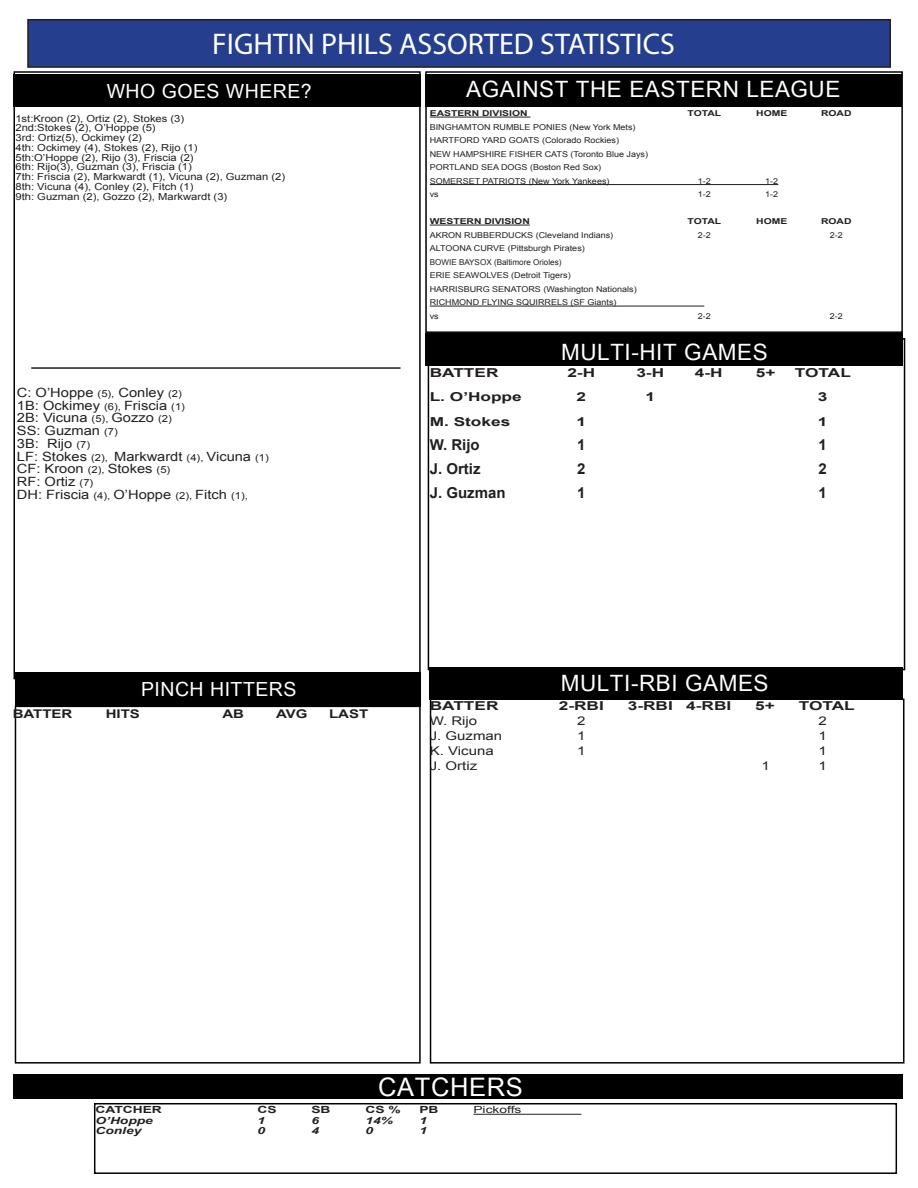
<style>
.page{position:relative;width:918px;height:1188px;background:#fff}
.page>*{position:absolute;margin:0;border:0;box-sizing:border-box;transform-origin:0 0}
.t1{font:30px "Myriad Pro";color:#fff}
.t2{font:25.5px "Arial Unicode MS";letter-spacing:.025em;color:#fff}
.t3{font:22.5px "Arial Unicode MS";letter-spacing:.025em;color:#fff}
.t4{font:19.5px "Arial Unicode MS";letter-spacing:.025em;color:#fff}
.t5{font:700 15px "Arial";color:#231f20}
.t6{font:12.75px "Arial";color:#231f20;scale:1.15 1}
.t7{font:700 12.3px "Arial";color:#231f20;scale:1.4 1}
.t8{font:12px "Arial";color:#231f20;scale:1.25 1}
.t9{font:700 12px "Arial";color:#231f20;scale:1.25 1}
.t10{font:italic 700 9.9px "Arial";color:#231f20;scale:1.4 1}
.t11{font:700 9.9px "Arial";color:#231f20;scale:1.4 1}
.t12{font:9.9px "Arial";color:#231f20;scale:1.4 1}
.t13{font:9.75px "Arial";color:#231f20;scale:1.15 1}
.t14{font:8.1px "Arial";color:#231f20;scale:1.11 1}
.t15{font:700 8.1px "Arial";color:#231f20;scale:1.28 1}
.t16{font:8.1px "Arial";color:#231f20}
.s1{font-size:9.75px}
</style>
<div class="page">
<div style="left:14px;top:74px;width:407px;height:33px;background:#000"></div>
<div style="left:425px;top:71px;width:478px;height:262px;border:2px solid #000"></div>
<div style="left:425px;top:74px;width:476px;height:33px;background:#000"></div>
<div style="left:425px;top:333px;width:478px;height:32px;background:#000"></div>
<div style="left:430px;top:698px;width:474px;height:366px;border:2px solid #000"></div>
<div style="left:429px;top:667px;width:474px;height:32px;background:#000"></div>
<hr style="left:430px;top:117px;width:100px;height:1px;background:#231f20">
<hr style="left:430px;top:184px;width:348px;height:1px;background:#231f20">
<hr style="left:430px;top:225px;width:100px;height:1px;background:#231f20">
<hr style="left:430px;top:306px;width:274px;height:1px;background:#231f20">
<div style="left:28px;top:20px;width:862px;height:47px;background:#253f8e"></div>
<div style="left:27px;top:19px;width:864px;height:49px;border:2px solid #231f20"></div>
<div style="left:15px;top:706px;width:406px;height:358px;border:2px solid #000"></div>
<div style="left:15px;top:672px;width:406px;height:35px;background:#000"></div>
<div style="left:14px;top:1074px;width:889px;height:25px;background:#000"></div>
<hr style="left:473px;top:1114px;width:108px;height:1px;background:#231f20">
<div style="left:94px;top:1103px;width:803px;height:71px;border:2px solid #000"></div>
<hr style="left:31px;top:367px;width:370px;height:2px;background:#231f20">
<p class="t1" style="left:212px;top:26px;width:464px">FIGHTIN PHILS ASSORTED STATISTICS</p>
<p class="t4" style="left:107px;top:77px;width:207px">WHO GOES WHERE?</p>
<p class="t13" style="left:16px;top:112px;width:148px">1st:Kroon (2), Ortiz (2), Stokes (3)</p>
<p class="t13" style="left:16px;top:122px;width:123px">2nd:Stokes (2), O’Hoppe (5)</p>
<p class="t13" style="left:16px;top:131px;width:111px">3rd: Ortiz(5), Ockimey (2)</p>
<p class="t13" style="left:16px;top:141px;width:160px">4th: Ockimey (4), Stokes (2), Rijo (1)</p>
<p class="t13" style="left:16px;top:151px;width:156px">5th:O’Hoppe (2), Rijo (3), Friscia (2)</p>
<p class="t13" style="left:16px;top:161px;width:155px">6th: Rijo(3), Guzman (3), Friscia (1)</p>
<p class="t13" style="left:16px;top:170px;width:236px">7th: Friscia (2), Markwardt (1), Vicuna (2), Guzman (2)</p>
<p class="t13" style="left:16px;top:180px;width:156px">8th: Vicuna (4), Conley (2), Fitch (1)</p>
<p class="t13" style="left:16px;top:190px;width:186px">9th: Guzman (2), Gozzo (2), Markwardt (3)</p>
<p class="t6" style="left:17px;top:384px;width:145px">C: O’Hoppe <span class="s1">(5),</span> Conley <span class="s1">(2)</span></p>
<p class="t6" style="left:17px;top:397px;width:148px">1B: Ockimey <span class="s1">(6),</span> Friscia <span class="s1">(1)</span></p>
<p class="t6" style="left:17px;top:409px;width:136px">2B: Vicuna <span class="s1">(5),</span> Gozzo <span class="s1">(2)</span></p>
<p class="t6" style="left:17px;top:422px;width:89px">SS: Guzman <span class="s1">(7)</span></p>
<p class="t6" style="left:17px;top:435px;width:65px">3B: Rijo <span class="s1">(7)</span></p>
<p class="t6" style="left:17px;top:448px;width:221px">LF: Stokes <span class="s1">(2),</span> Markwardt <span class="s1">(4),</span> Vicuna <span class="s1">(1)</span></p>
<p class="t6" style="left:17px;top:460px;width:135px">CF: Kroon <span class="s1">(2),</span> Stokes <span class="s1">(5)</span></p>
<p class="t6" style="left:17px;top:473px;width:68px">RF: Ortiz <span class="s1">(7)</span></p>
<p class="t6" style="left:17px;top:486px;width:202px">DH: Friscia <span class="s1">(4),</span> O’Hoppe <span class="s1">(2),</span> Fitch <span class="s1">(1),</span></p>
<p class="t3" style="left:466px;top:72px;width:376px">AGAINST THE EASTERN LEAGUE</p>
<p class="t15" style="left:430px;top:108px;width:78px">EASTERN DIVISION</p>
<p class="t15" style="left:688px;top:108px;width:28px">TOTAL</p>
<p class="t15" style="left:756px;top:108px;width:26px">HOME</p>
<p class="t15" style="left:821px;top:108px;width:25px">ROAD</p>
<p class="t14" style="left:430px;top:122px;width:187px">BINGHAMTON RUMBLE PONIES (New York Mets)</p>
<p class="t14" style="left:430px;top:135px;width:172px">HARTFORD YARD GOATS (Colorado Rockies)</p>
<p class="t14" style="left:430px;top:149px;width:198px">NEW HAMPSHIRE FISHER CATS (Toronto Blue Jays)</p>
<p class="t14" style="left:430px;top:162px;width:156px">PORTLAND SEA DOGS (Boston Red Sox)</p>
<p class="t14" style="left:430px;top:176px;width:163px">SOMERSET PATRIOTS (New York Yankees)</p>
<p class="t14" style="left:698px;top:176px;width:13px">1-2</p>
<p class="t14" style="left:765px;top:176px;width:13px">1-2</p>
<p class="t14" style="left:430px;top:189px;width:10px">vs</p>
<p class="t14" style="left:698px;top:189px;width:13px">1-2</p>
<p class="t14" style="left:765px;top:189px;width:13px">1-2</p>
<p class="t15" style="left:430px;top:216px;width:80px">WESTERN DIVISION</p>
<p class="t15" style="left:688px;top:216px;width:28px">TOTAL</p>
<p class="t15" style="left:756px;top:216px;width:26px">HOME</p>
<p class="t15" style="left:821px;top:216px;width:25px">ROAD</p>
<p class="t14" style="left:430px;top:230px;width:167px">AKRON RUBBERDUCKS (Cleveland Indians)</p>
<p class="t14" style="left:698px;top:230px;width:13px">2-2</p>
<p class="t14" style="left:830px;top:230px;width:13px">2-2</p>
<p class="t14" style="left:430px;top:243px;width:141px">ALTOONA CURVE (Pittsburgh Pirates)</p>
<p class="t16" style="left:430px;top:257px;width:133px">BOWIE BAYSOX (Baltimore Orioles)</p>
<p class="t14" style="left:430px;top:270px;width:129px">ERIE SEAWOLVES (Detroit Tigers)</p>
<p class="t14" style="left:430px;top:284px;width:188px">HARRISBURG SENATORS (Washington Nationals)</p>
<p class="t14" style="left:430px;top:297px;width:170px">RICHMOND FLYING SQUIRRELS (SF Giants)</p>
<p class="t14" style="left:430px;top:311px;width:10px">vs</p>
<p class="t14" style="left:698px;top:311px;width:13px">2-2</p>
<p class="t14" style="left:830px;top:311px;width:13px">2-2</p>
<p class="t3" style="left:561px;top:336px;width:208px">MULTI-HIT GAMES</p>
<p class="t7" style="left:430px;top:365px;width:51px">BATTER</p>
<p class="t7" style="left:567px;top:365px;width:21px">2-H</p>
<p class="t7" style="left:636px;top:365px;width:21px">3-H</p>
<p class="t7" style="left:695px;top:365px;width:21px">4-H</p>
<p class="t7" style="left:756px;top:365px;width:16px">5+</p>
<p class="t7" style="left:795px;top:365px;width:41px">TOTAL</p>
<p class="t7" style="left:430px;top:389px;width:67px">L. O’Hoppe</p>
<p class="t7" style="left:576px;top:389px;width:8px">2</p>
<p class="t7" style="left:645px;top:389px;width:8px">1</p>
<p class="t7" style="left:818px;top:389px;width:8px">3</p>
<p class="t7" style="left:430px;top:413px;width:59px">M. Stokes</p>
<p class="t7" style="left:576px;top:413px;width:8px">1</p>
<p class="t7" style="left:818px;top:413px;width:8px">1</p>
<p class="t5" style="left:430px;top:435px;width:52px">W. Rijo</p>
<p class="t5" style="left:577px;top:435px;width:10px">1</p>
<p class="t5" style="left:819px;top:435px;width:10px">1</p>
<p class="t5" style="left:430px;top:459px;width:52px">J. Ortiz</p>
<p class="t5" style="left:577px;top:459px;width:10px">2</p>
<p class="t5" style="left:819px;top:459px;width:10px">2</p>
<p class="t5" style="left:430px;top:483px;width:77px">J. Guzman</p>
<p class="t5" style="left:577px;top:483px;width:10px">1</p>
<p class="t5" style="left:819px;top:483px;width:10px">1</p>
<p class="t4" style="left:141px;top:675px;width:157px">PINCH HITTERS</p>
<p class="t9" style="left:13px;top:705px;width:49px">BATTER</p>
<p class="t9" style="left:106px;top:705px;width:29px">HITS</p>
<p class="t9" style="left:222px;top:705px;width:19px">AB</p>
<p class="t9" style="left:276px;top:705px;width:27px">AVG</p>
<p class="t9" style="left:329px;top:705px;width:33px">LAST</p>
<p class="t3" style="left:561px;top:667px;width:209px">MULTI-RBI GAMES</p>
<p class="t7" style="left:430px;top:698px;width:51px">BATTER</p>
<p class="t7" style="left:559px;top:698px;width:34px">2-RBI</p>
<p class="t7" style="left:628px;top:698px;width:75px">3-RBI 4-RBI</p>
<p class="t7" style="left:755px;top:698px;width:16px">5+</p>
<p class="t7" style="left:799px;top:698px;width:41px">TOTAL</p>
<p class="t8" style="left:430px;top:713px;width:40px">W. Rijo</p>
<p class="t8" style="left:577px;top:713px;width:8px">2</p>
<p class="t8" style="left:819px;top:713px;width:8px">2</p>
<p class="t8" style="left:430px;top:728px;width:60px">J. Guzman</p>
<p class="t8" style="left:577px;top:728px;width:8px">1</p>
<p class="t8" style="left:819px;top:728px;width:8px">1</p>
<p class="t8" style="left:430px;top:743px;width:53px">K. Vicuna</p>
<p class="t8" style="left:577px;top:743px;width:8px">1</p>
<p class="t8" style="left:819px;top:743px;width:8px">1</p>
<p class="t8" style="left:430px;top:758px;width:40px">J. Ortiz</p>
<p class="t8" style="left:762px;top:758px;width:8px">1</p>
<p class="t8" style="left:819px;top:758px;width:8px">1</p>
<p class="t2" style="left:378px;top:1068px;width:146px">CATCHERS</p>
<p class="t11" style="left:95px;top:1103px;width:49px">CATCHER</p>
<p class="t11" style="left:257px;top:1103px;width:15px">CS</p>
<p class="t11" style="left:311px;top:1103px;width:15px">SB</p>
<p class="t11" style="left:365px;top:1103px;width:27px">CS %</p>
<p class="t11" style="left:419px;top:1103px;width:15px">PB</p>
<p class="t12" style="left:473px;top:1103px;width:36px">Pickoffs</p>
<p class="t10" style="left:95px;top:1114px;width:43px">O’Hoppe</p>
<p class="t10" style="left:257px;top:1114px;width:7px">1</p>
<p class="t10" style="left:311px;top:1114px;width:7px">6</p>
<p class="t10" style="left:365px;top:1114px;width:21px">14%</p>
<p class="t10" style="left:419px;top:1114px;width:7px">1</p>
<p class="t10" style="left:95px;top:1124px;width:34px">Conley</p>
<p class="t10" style="left:257px;top:1124px;width:7px">0</p>
<p class="t10" style="left:311px;top:1124px;width:7px">4</p>
<p class="t10" style="left:365px;top:1124px;width:7px">0</p>
<p class="t10" style="left:419px;top:1124px;width:7px">1</p>
</div>
